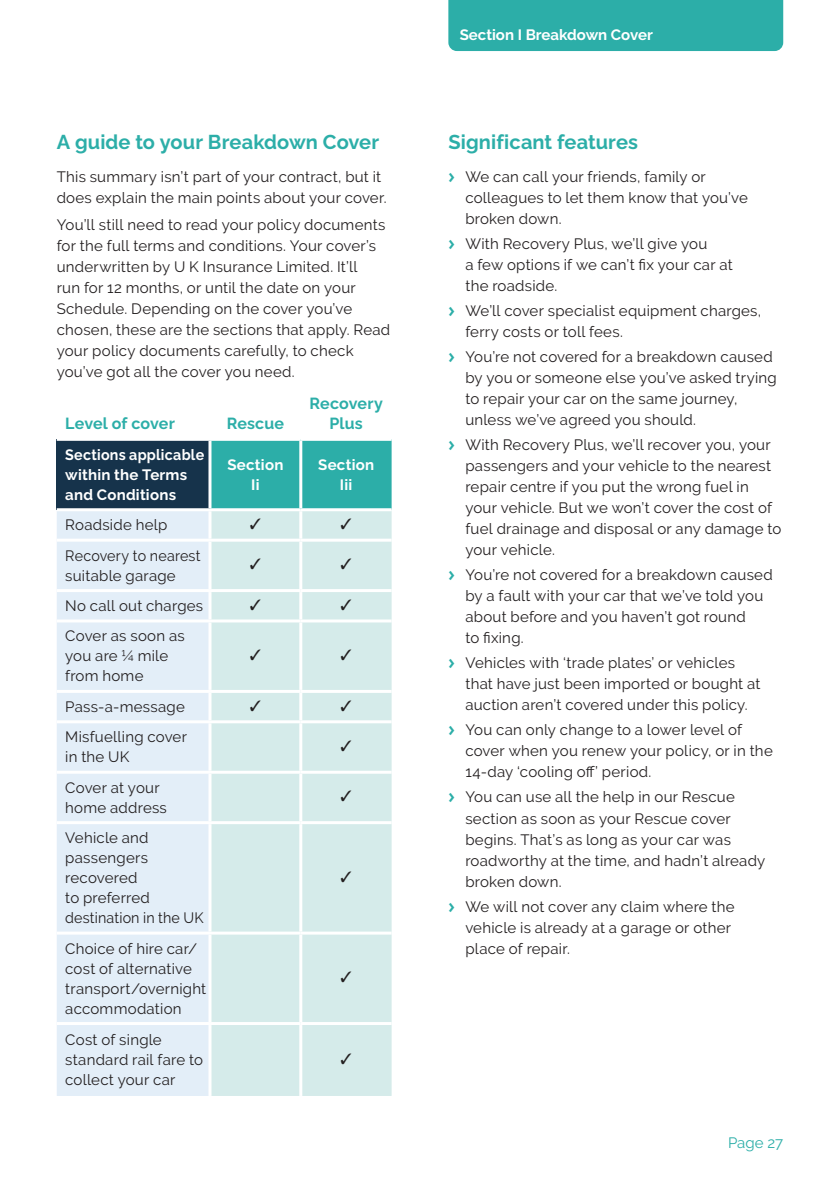
<style>
.page{position:relative;width:840px;height:1191px;background:#fff}
.page>*{position:absolute;margin:0;border:0;box-sizing:border-box;transform-origin:0 0}
._11pt_SUBS1___update{font:700 20px "Raleway";letter-spacing:.005em;color:#2caea8}
.TEXT1___updated{font:700 16px/20px "Raleway";letter-spacing:.01em;color:#2caea8;text-align:center}
.TEXT1___updated-2{font:15px/21px "Raleway";letter-spacing:.015em;color:#231f20}
.TEXT1_AFTER_L1___new{font:15px/21px "Raleway";letter-spacing:.015em;color:#231f20}
.TEXT1___updated-3{font:700 15px/20px "Raleway";letter-spacing:.015em;color:#fff;scale:.95 1}
.TEXT1___updated-4{font:15px/20px "Raleway";letter-spacing:.015em;color:#231f20;scale:.95 1}
.TABS1{font:700 15px "Raleway";color:#fff}
.TEXT1___updated-5{font:700 15px/20px "Raleway";letter-spacing:.015em;color:#fff;text-align:center}
.t1{font:15px "Raleway";color:#2caea8}
.s1{font-family:"Meta Pro";font-weight:700;color:#2caea8}
</style>
<div class="page">
<div style="left:448px;top:0;width:334px;height:51px;background:#2caea8"></div>
<div style="left:57px;top:439px;width:153px;height:71px;background:#16334b"></div>
<div style="left:211px;top:441px;width:180px;height:67px;background:#2caea8"></div>
<div style="left:57px;top:511px;width:151px;height:585px;background:#e3eef8"></div>
<div style="left:211px;top:511px;width:180px;height:585px;background:#d5ebea"></div>
<hr style="left:57px;top:438px;width:153px;height:3px;background:#fff">
<hr style="left:208px;top:441px;width:3px;height:67px;background:#fff">
<hr style="left:299px;top:441px;width:3px;height:67px;background:#fff">
<hr style="left:57px;top:508px;width:153px;height:3px;background:#fff">
<hr style="left:299px;top:511px;width:3px;height:27px;background:#fff">
<hr style="left:57px;top:538px;width:153px;height:3px;background:#fff">
<hr style="left:210px;top:538px;width:90px;height:3px;background:#fff">
<hr style="left:300px;top:538px;width:91px;height:3px;background:#fff">
<hr style="left:299px;top:541px;width:3px;height:48px;background:#fff">
<hr style="left:57px;top:589px;width:153px;height:3px;background:#fff">
<hr style="left:210px;top:589px;width:90px;height:3px;background:#fff">
<hr style="left:300px;top:589px;width:91px;height:3px;background:#fff">
<hr style="left:299px;top:592px;width:3px;height:27px;background:#fff">
<hr style="left:57px;top:619px;width:153px;height:3px;background:#fff">
<hr style="left:210px;top:619px;width:90px;height:3px;background:#fff">
<hr style="left:300px;top:619px;width:91px;height:3px;background:#fff">
<hr style="left:299px;top:622px;width:3px;height:68px;background:#fff">
<hr style="left:57px;top:690px;width:153px;height:3px;background:#fff">
<hr style="left:210px;top:690px;width:90px;height:3px;background:#fff">
<hr style="left:300px;top:690px;width:91px;height:3px;background:#fff">
<hr style="left:299px;top:693px;width:3px;height:27px;background:#fff">
<hr style="left:57px;top:720px;width:153px;height:3px;background:#fff">
<hr style="left:210px;top:720px;width:90px;height:3px;background:#fff">
<hr style="left:300px;top:720px;width:91px;height:3px;background:#fff">
<hr style="left:299px;top:723px;width:3px;height:47px;background:#fff">
<hr style="left:57px;top:770px;width:153px;height:3px;background:#fff">
<hr style="left:210px;top:770px;width:90px;height:3px;background:#fff">
<hr style="left:300px;top:770px;width:91px;height:3px;background:#fff">
<hr style="left:299px;top:773px;width:3px;height:48px;background:#fff">
<hr style="left:57px;top:821px;width:153px;height:3px;background:#fff">
<hr style="left:210px;top:821px;width:90px;height:3px;background:#fff">
<hr style="left:300px;top:821px;width:91px;height:3px;background:#fff">
<hr style="left:299px;top:824px;width:3px;height:107px;background:#fff">
<hr style="left:57px;top:931px;width:153px;height:3px;background:#fff">
<hr style="left:210px;top:931px;width:90px;height:3px;background:#fff">
<hr style="left:300px;top:931px;width:91px;height:3px;background:#fff">
<hr style="left:299px;top:934px;width:3px;height:88px;background:#fff">
<hr style="left:57px;top:1022px;width:153px;height:3px;background:#fff">
<hr style="left:210px;top:1022px;width:90px;height:3px;background:#fff">
<hr style="left:300px;top:1022px;width:91px;height:3px;background:#fff">
<hr style="left:299px;top:1025px;width:3px;height:71px;background:#fff">
<svg style="left:250px;top:518px;width:10px;height:11px"></svg>
<svg style="left:341px;top:518px;width:10px;height:11px"></svg>
<svg style="left:250px;top:558px;width:10px;height:11px"></svg>
<svg style="left:341px;top:558px;width:10px;height:11px"></svg>
<svg style="left:250px;top:599px;width:10px;height:11px"></svg>
<svg style="left:341px;top:599px;width:10px;height:11px"></svg>
<svg style="left:250px;top:649px;width:10px;height:11px"></svg>
<svg style="left:341px;top:649px;width:10px;height:11px"></svg>
<svg style="left:250px;top:700px;width:10px;height:10px"></svg>
<svg style="left:341px;top:700px;width:10px;height:10px"></svg>
<svg style="left:341px;top:740px;width:10px;height:11px"></svg>
<svg style="left:341px;top:790px;width:10px;height:11px"></svg>
<svg style="left:341px;top:871px;width:10px;height:11px"></svg>
<svg style="left:341px;top:971px;width:10px;height:11px"></svg>
<svg style="left:341px;top:1053px;width:10px;height:10px"></svg>
<p class="_11pt_SUBS1___update" style="left:57px;top:127px;width:324px">A guide to your Breakdown Cover</p>
<p class="TEXT1_AFTER_L1___new" style="left:57px;top:166px;width:331px">This summary isn’t part of your contract, but it does explain the main points about your cover.</p>
<p class="TEXT1___updated-2" style="left:57px;top:214px;width:335px">You’ll still need to read your policy documents for the full terms and conditions. Your cover’s underwritten by U K Insurance Limited. It’ll<br>run for 12 months, or until the date on your Schedule. Depending on the cover you’ve chosen, these are the sections that apply. Read your policy documents carefully, to check you’ve got all the cover you need.</p>
<p class="TEXT1___updated" style="left:65px;top:412px;width:111px">Level of cover</p>
<p class="TEXT1___updated" style="left:226px;top:412px;width:59px">Rescue</p>
<p class="TEXT1___updated" style="left:309px;top:392px;width:75px">Recovery<br>Plus</p>
<p class="TEXT1___updated-3" style="left:65px;top:443px;width:148px">Sections applicable within the Terms and Conditions</p>
<p class="TEXT1___updated-5" style="left:227px;top:453px;width:58px">Section<br>Ii</p>
<p class="TEXT1___updated-5" style="left:318px;top:453px;width:58px">Section<br>Iii</p>
<p class="TEXT1___updated-2" style="left:65px;top:514px;width:104px">Roadside help</p>
<p class="TEXT1___updated-4" style="left:65px;top:545px;width:144px">Recovery to nearest suitable garage</p>
<p class="TEXT1___updated-2" style="left:65px;top:595px;width:139px">No call out charges</p>
<p class="TEXT1___updated-2" style="left:65px;top:626px;width:121px;line-height:20px">Cover as soon as you are ¼ mile from home</p>
<p class="TEXT1___updated-2" style="left:65px;top:696px;width:121px">Pass-a-message</p>
<p class="TEXT1___updated-2" style="left:65px;top:727px;width:123px;line-height:20px">Misfuelling cover in the UK</p>
<p class="TEXT1___updated-2" style="left:65px;top:777px;width:103px;line-height:20px">Cover at your home address</p>
<p class="TEXT1___updated-2" style="left:65px;top:828px;width:140px;line-height:20px">Vehicle and passengers recovered<br>to preferred destination in the UK</p>
<p class="TEXT1___updated-2" style="left:65px;top:938px;width:142px;line-height:20px">Choice of hire car/ cost of alternative transport/overnight accommodation</p>
<p class="TEXT1___updated-2" style="left:65px;top:1029px;width:139px;line-height:20px">Cost of single standard rail fare to collect your car</p>
<p class="TABS1" style="left:459px;top:23px;width:194px">Section I Breakdown Cover</p>
<p class="_11pt_SUBS1___update" style="left:448px;top:127px;width:191px">Significant features</p>
<p class="TEXT1___updated-2" style="left:465px;top:166px;width:284px;text-indent:-17px"><span class="s1">&gt;</span> We can call your friends, family or colleagues to let them know that you’ve broken down.</p>
<p class="TEXT1___updated-2" style="left:465px;top:233px;width:269px;text-indent:-17px"><span class="s1">&gt;</span> With Recovery Plus, we’ll give you<br>a few options if we can’t fix your car at the roadside.</p>
<p class="TEXT1___updated-2" style="left:465px;top:300px;width:297px;text-indent:-17px"><span class="s1">&gt;</span> We’ll cover specialist equipment charges, ferry costs or toll fees.</p>
<p class="TEXT1___updated-2" style="left:465px;top:346px;width:313px;text-indent:-17px"><span class="s1">&gt;</span> You’re not covered for a breakdown caused by you or someone else you’ve asked trying to repair your car on the same journey, unless we’ve agreed you should.</p>
<p class="TEXT1___updated-2" style="left:465px;top:434px;width:317px;text-indent:-17px"><span class="s1">&gt;</span> With Recovery Plus, we’ll recover you, your passengers and your vehicle to the nearest repair centre if you put the wrong fuel in your vehicle. But we won’t cover the cost of fuel drainage and disposal or any damage to your vehicle.</p>
<p class="TEXT1___updated-2" style="left:465px;top:564px;width:308px;text-indent:-17px"><span class="s1">&gt;</span> You’re not covered for a breakdown caused by a fault with your car that we’ve told you about before and you haven’t got round<br>to fixing.</p>
<p class="TEXT1___updated-2" style="left:465px;top:652px;width:296px;text-indent:-17px"><span class="s1">&gt;</span> Vehicles with ‘trade plates’ or vehicles that have just been imported or bought at auction aren’t covered under this policy.</p>
<p class="TEXT1___updated-2" style="left:465px;top:719px;width:309px;text-indent:-17px"><span class="s1">&gt;</span> You can only change to a lower level of cover when you renew your policy, or in the<br>14-day ‘cooling off’ period.</p>
<p class="TEXT1___updated-2" style="left:465px;top:786px;width:301px;text-indent:-17px"><span class="s1">&gt;</span> You can use all the help in our Rescue section as soon as your Rescue cover begins. That’s as long as your car was roadworthy at the time, and hadn’t already broken down.</p>
<p class="TEXT1___updated-2" style="left:465px;top:895px;width:271px;text-indent:-17px"><span class="s1">&gt;</span> We will not cover any claim where the vehicle is already at a garage or other place of repair.</p>
<p class="t1" style="left:727px;top:1134px;width:57px">Page 27</p>
</div>
